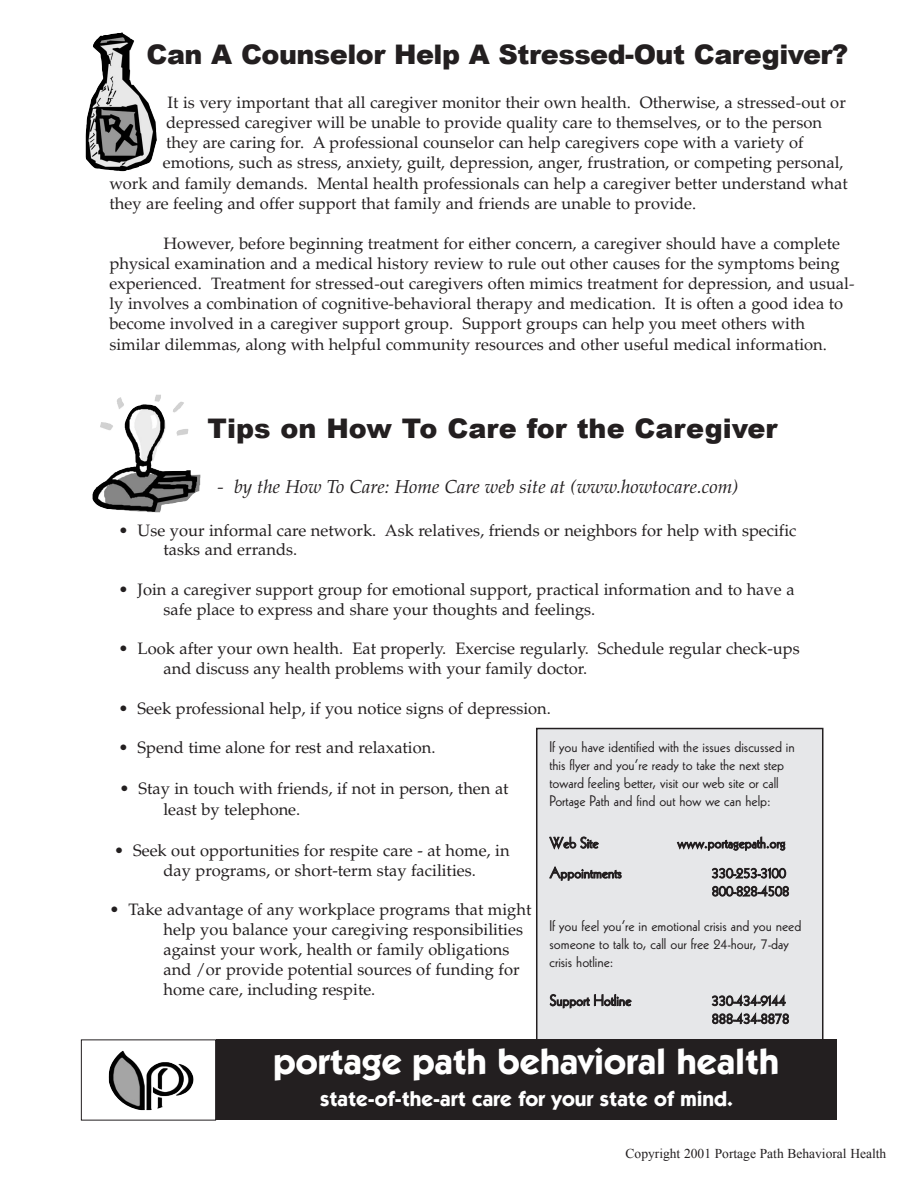
<style>
.page{position:relative;width:918px;height:1188px;background:#fff}
.page>*{position:absolute;margin:0;border:0;box-sizing:border-box;transform-origin:0 0}
.t1{font:700 36px "ITC Kabel Std";color:#fff}
.t2{font:900 27px "Arial";letter-spacing:-.02em;color:#231f20}
.t3{font:900 27px "Arial";color:#231f20}
.t4{font:700 21px "ITC Kabel Std";color:#fff}
.t5{font:italic 18.75px "Palatino LT Std";color:#231f20}
.t6{font:16.5px/20.1px "Palatino Linotype";color:#231f20}
.t7{font:16.5px/19.8px "Palatino LT Std";color:#231f20}
.t8{font:15px/18px "Kabel LT Std";color:#231f20}
.t9{font:13.5px "Times New Roman";color:#231f20}
</style>
<div class="page">
<img style="left:92px;top:395px;width:108px;height:117px">
<img style="left:86px;top:32px;width:71px;height:139px">
<div style="left:537px;top:729px;width:286px;height:347px;background:#e6e7e9"></div>
<div style="left:536px;top:728px;width:287px;height:348px;border:2px solid #231f20"></div>
<div style="left:216px;top:1040px;width:621px;height:80px;background:#231f20"></div>
<img style="left:109px;top:1051px;width:85px;height:59px">
<div style="left:81px;top:1040px;width:135px;height:80px;border:1px solid #231f20"></div>
<div style="left:145px;top:43px;width:724px;height:46px;background:#fff"></div>
<h2 class="t2" style="left:147px;top:34px;width:703px">Can A Counselor Help A Stressed-Out Caregiver?</h2>
<p class="t6" style="left:168px;top:94px;width:680px">It is very important that all caregiver monitor their own health. Otherwise, a stressed-out or</p>
<p class="t6" style="left:166px;top:114px;width:657px">depressed caregiver will be unable to provide quality care to themselves, or to the person</p>
<p class="t6" style="left:166px;top:135px;width:639px">they are caring for. A professional counselor can help caregivers cope with a variety of</p>
<p class="t6" style="left:163px;top:155px;width:682px">emotions, such as stress, anxiety, guilt, depression, anger, frustration, or competing personal,</p>
<p class="t6" style="left:110px;top:175px;width:740px">work and family demands. Mental health professionals can help a caregiver better understand what</p>
<p class="t6" style="left:110px;top:195px;width:588px">they are feeling and offer support that family and friends are unable to provide.</p>
<p class="t6" style="left:110px;top:235px;width:747px;text-indent:54px">However, before beginning treatment for either concern, a caregiver should have a complete physical examination and a medical history review to rule out other causes for the symptoms being experienced. Treatment for stressed-out caregivers often mimics treatment for depression, and usual&shy;ly involves a combination of cognitive-behavioral therapy and medication. It is often a good idea to become involved in a caregiver support group. Support groups can help you meet others with similar dilemmas, along with helpful community resources and other useful medical information.</p>
<h2 class="t3" style="left:208px;top:409px;width:571px">Tips on How To Care for the Caregiver</h2>
<p class="t5" style="left:218px;top:476px;width:523px">- by the How To Care: Home Care web site at (www.howtocare.com)</p>
<p class="t7" style="left:164px;top:520px;width:635px;text-indent:-45px">• Use your informal care network. Ask relatives, friends or neighbors for help with specific tasks and errands.</p>
<p class="t7" style="left:164px;top:580px;width:633px;text-indent:-45px">• Join a caregiver support group for emotional support, practical information and to have a safe place to express and share your thoughts and feelings.</p>
<p class="t7" style="left:164px;top:639px;width:638px;text-indent:-45px">• Look after your own health. Eat properly. Exercise regularly. Schedule regular check-ups and discuss any health problems with your family doctor.</p>
<p class="t7" style="left:119px;top:699px;width:434px">• Seek professional help, if you notice signs of depression.</p>
<p class="t7" style="left:119px;top:738px;width:318px">• Spend time alone for rest and relaxation.</p>
<p class="t7" style="left:164px;top:778px;width:347px;line-height:20.5px;text-indent:-44px">• Stay in touch with friends, if not in person, then at least by telephone.</p>
<p class="t7" style="left:164px;top:841px;width:348px;text-indent:-49px">• Seek out opportunities for respite care - at home, in day programs, or short-term stay facilities.</p>
<p class="t7" style="left:164px;top:900px;width:369px;text-indent:-54px">• Take advantage of any workplace programs that might help you balance your caregiving responsibilities against your work, health or family obligations and /or provide potential sources of funding for home care, including respite.</p>
<p class="t8" style="left:549px;top:738px;width:247px">If you have identified with the issues discussed in this flyer and you’re ready to take the next step toward feeling better, visit our web site or call Portage Path and find out how we can help:</p>
<p class="t8" style="left:550px;top:834px;width:50px">Web Site</p>
<p class="t8" style="left:678px;top:834px;width:109px">www.portagepath.org</p>
<p class="t8" style="left:550px;top:864px;width:74px">Appointments</p>
<p class="t8" style="left:712px;top:864px;width:79px">330-253-3100<br>800-828-4508</p>
<p class="t8" style="left:549px;top:917px;width:253px">If you feel you’re in emotional crisis and you need someone to talk to, call our free 24-hour, 7-day crisis hotline:</p>
<p class="t8" style="left:550px;top:991px;width:83px">Support Hotline</p>
<p class="t8" style="left:712px;top:991px;width:79px">330-434-9144<br>888-434-8878</p>
<h1 class="t1" style="left:274px;top:1040px;width:507px">portage path behavioral health</h1>
<p class="t4" style="left:320px;top:1086px;width:414px">state-of-the-art care for your state of mind.</p>
<p class="t9" style="left:626px;top:1146px;width:262px">Copyright 2001 Portage Path Behavioral Health</p>
</div>
